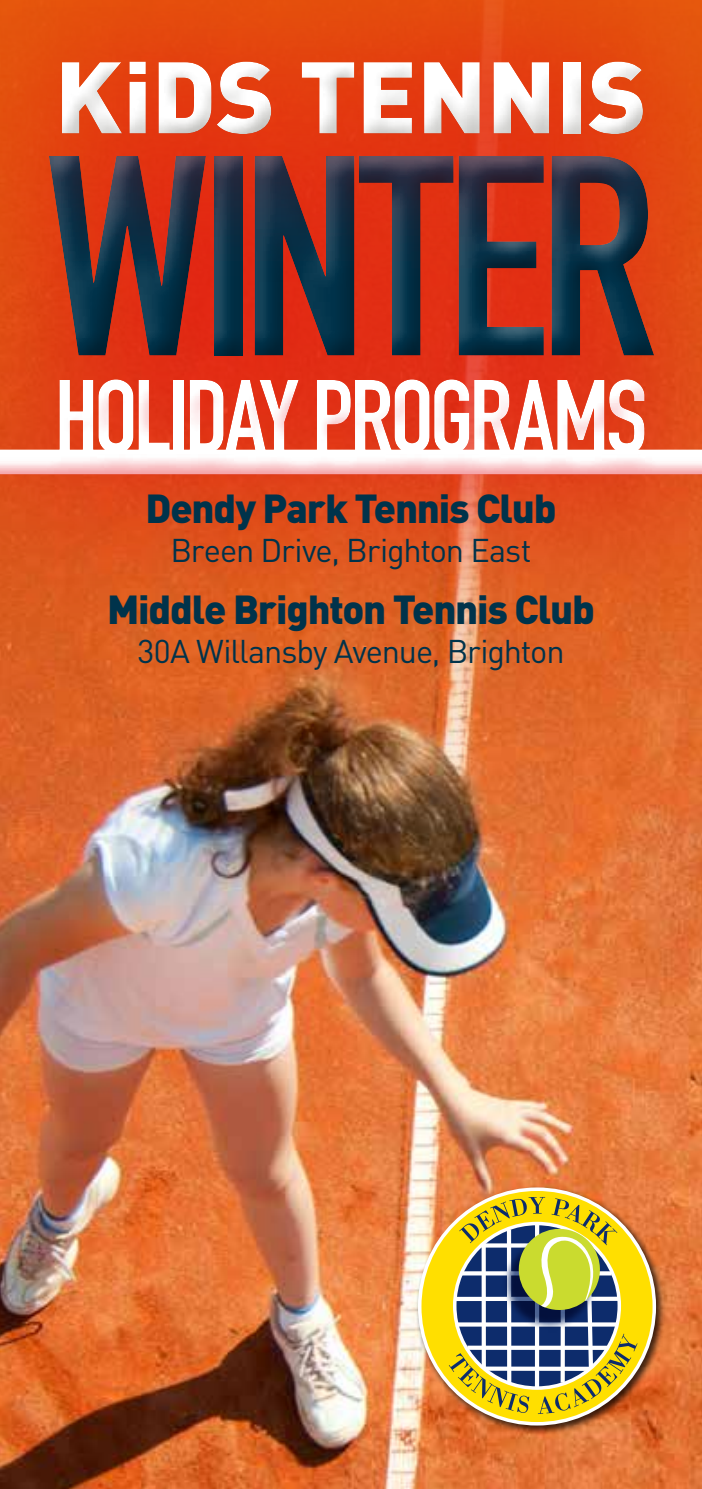
<style>
.page{position:relative;width:702px;height:1489px;background:#fff}
.page>*{position:absolute;margin:0;border:0;box-sizing:border-box;transform-origin:0 0}
.t1{font:700 280px "DIN Condensed";letter-spacing:-.04em;color:#00334b}
.t2{font:700 102.5px "DIN Condensed";letter-spacing:-.035em;color:#fff}
.t3{font:900 100px "DIN";letter-spacing:-.005em;color:#fff}
.t4{font:900 40px "DIN";letter-spacing:-.03em;color:#00334b}
.t5{font:32.5px "DIN";letter-spacing:-.035em;color:#00334b}
</style>
<div class="page">
<img style="left:0;top:632px;width:702px;height:856px">
<img style="left:413px;top:1182px;width:255px;height:255px">
<img style="left:418px;top:1187px;width:238px;height:238px">
<svg style="left:448px;top:1196px;width:189px;height:217px;background:#a5a056"></svg>
<div style="left:0;top:0;width:702px;height:632px;background:#e30613;opacity:.75"></div>
<div style="left:0;top:153px;width:702px;height:334px;background:#e30613;opacity:.9"></div>
<div style="left:0;top:0;width:702px;height:290px;background:#e30613;opacity:.75"></div>
<div style="left:37px;top:35px;width:617px;height:106px;background:#e3460e"></div>
<div style="left:47px;top:56px;width:620px;height:103px;background:#525149;opacity:.9"></div>
<h3 class="t3" style="left:55px;top:30px;width:594px">KiDS TENNIS</h3>
<h1 class="t1" style="left:44px;top:93px;width:614px">WINTER</h1>
<h2 class="t2" style="left:55px;top:357px;width:594px">HOLIDAY PROGRAMS</h2>
<p class="t4" style="left:145px;top:481px;width:412px">Dendy Park Tennis Club</p>
<p class="t5" style="left:170px;top:529px;width:362px">Breen Drive, Brighton East</p>
<p class="t4" style="left:107px;top:582px;width:489px">Middle Brighton Tennis Club</p>
<p class="t5" style="left:137px;top:631px;width:428px">30A Willansby Avenue, Brighton</p>
</div>
